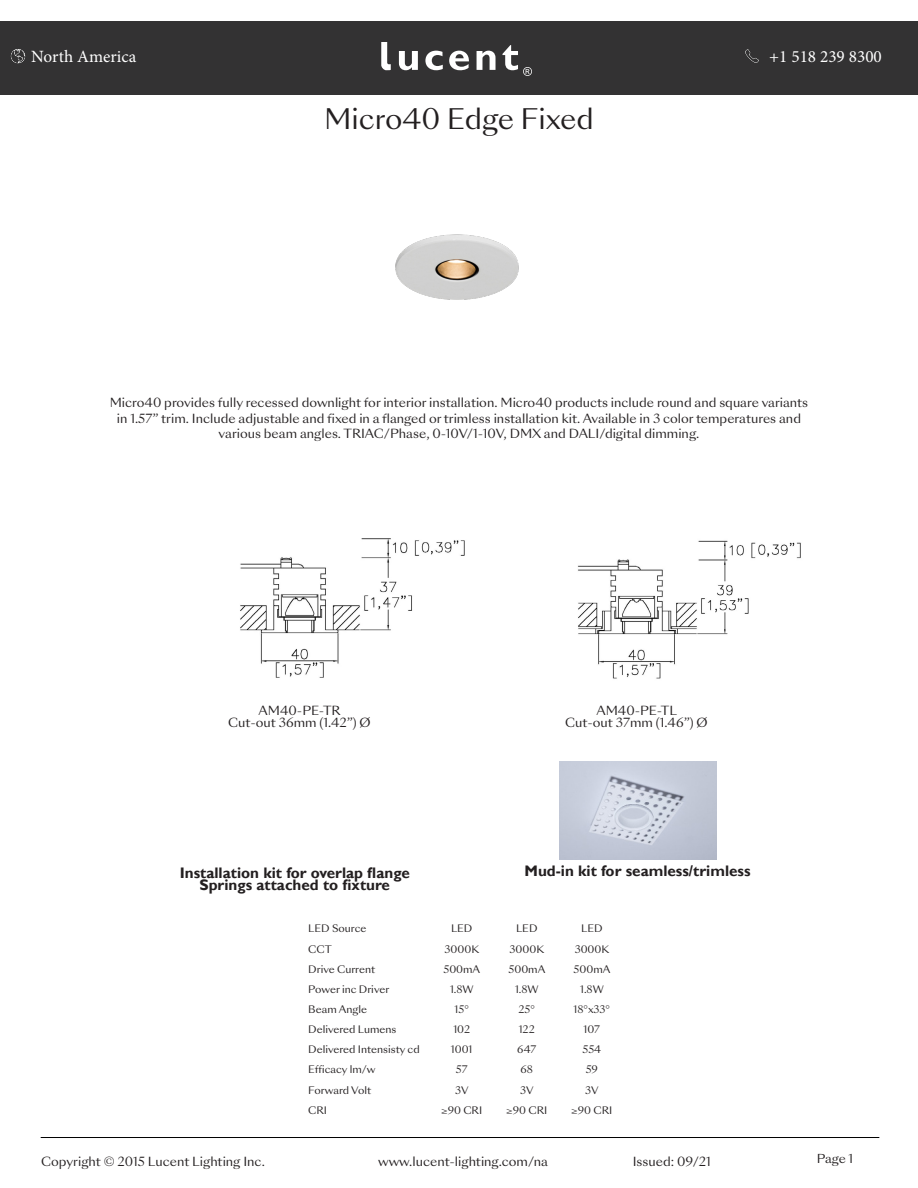
<style>
.page{position:relative;width:918px;height:1188px;background:#fff}
.page>*{position:absolute;margin:0;border:0;box-sizing:border-box;transform-origin:0 0}
.t1{font:27.45px "Sang Bleu Sunrise";color:#231f20}
.t2{font:17.25px "Minion Pro";color:#fff}
.t3{font:700 15.3px "Gill Sans";color:#231f20}
.bullet_points{font:12.15px/15.3px "Sang Bleu Sunrise";color:#231f20;text-align:center}
.bullet_point{font:12.15px "Sang Bleu Sunrise";color:#231f20}
.t4{font:12px "Sang Bleu Sunrise";color:#231f20}
.t5{font:10.05px "Sang Bleu Sunrise";color:#231f20}
</style>
<div class="page">
<hr style="left:41px;top:1137px;width:838px;height:1px;background:#000">
<div style="left:0;top:21px;width:918px;height:74px;background:#333233"></div>
<svg style="left:399px;top:51px;width:19px;height:19px"></svg>
<svg style="left:425px;top:51px;width:18px;height:19px"></svg>
<svg style="left:449px;top:51px;width:20px;height:19px"></svg>
<svg style="left:477px;top:51px;width:19px;height:19px"></svg>
<svg style="left:381px;top:42px;width:10px;height:28px"></svg>
<svg style="left:502px;top:45px;width:30px;height:30px"></svg>
<img style="left:11px;top:49px;width:14px;height:14px">
<img style="left:745px;top:49px;width:14px;height:14px">
<img style="left:240px;top:538px;width:225px;height:140px">
<img style="left:578px;top:540px;width:223px;height:139px">
<img style="left:559px;top:761px;width:157px;height:98px">
<img style="left:395px;top:234px;width:124px;height:66px">
<h2 class="t2" style="left:31px;top:45px;width:107px">North America</h2>
<h2 class="t2" style="left:769px;top:45px;width:114px">+1 518 239 8300</h2>
<p class="t1" style="left:324px;top:100px;width:271px">Micro40 Edge Fixed</p>
<p class="bullet_points" style="left:110px;top:396px;width:700px">Micro40 provides fully recessed downlight for interior installation. Micro40 products include round and square variants in 1.57” trim. Include adjustable and fixed in a flanged or trimless installation kit. Available in 3 color temperatures and various beam angles. TRIAC/Phase, 0-10V/1-10V, DMX and DALI/digital dimming.</p>
<p class="bullet_point" style="left:259px;top:702px;width:84px">AM40-PE-TR</p>
<p class="bullet_point" style="left:228px;top:715px;width:144px">Cut-out 36mm (1.42”) Ø</p>
<p class="t3" style="left:180px;top:863px;width:232px">Installation kit for overlap flange</p>
<p class="t3" style="left:199px;top:876px;width:192px">Springs attached to fixture</p>
<p class="bullet_point" style="left:596px;top:702px;width:82px">AM40-PE-TL</p>
<p class="bullet_point" style="left:565px;top:715px;width:144px">Cut-out 37mm (1.46”) Ø</p>
<p class="t3" style="left:525px;top:861px;width:228px">Mud-in kit for seamless/trimless</p>
<p class="t5" style="left:308px;top:921px;width:60px">LED Source</p>
<p class="t5" style="left:451px;top:921px;width:23px">LED</p>
<p class="t5" style="left:516px;top:921px;width:23px">LED</p>
<p class="t5" style="left:581px;top:921px;width:23px">LED</p>
<p class="t5" style="left:308px;top:942px;width:25px">CCT</p>
<p class="t5" style="left:445px;top:942px;width:36px">3000K</p>
<p class="t5" style="left:510px;top:942px;width:36px">3000K</p>
<p class="t5" style="left:575px;top:942px;width:36px">3000K</p>
<p class="t5" style="left:308px;top:962px;width:68px">Drive Current</p>
<p class="t5" style="left:443px;top:962px;width:38px">500mA</p>
<p class="t5" style="left:509px;top:962px;width:38px">500mA</p>
<p class="t5" style="left:574px;top:962px;width:38px">500mA</p>
<p class="t5" style="left:308px;top:982px;width:83px">Power inc Driver</p>
<p class="t5" style="left:450px;top:982px;width:25px">1.8W</p>
<p class="t5" style="left:515px;top:982px;width:25px">1.8W</p>
<p class="t5" style="left:580px;top:982px;width:25px">1.8W</p>
<p class="t5" style="left:308px;top:1002px;width:60px">Beam Angle</p>
<p class="t5" style="left:455px;top:1002px;width:16px">15°</p>
<p class="t5" style="left:519px;top:1002px;width:18px">25°</p>
<p class="t5" style="left:574px;top:1002px;width:38px">18°x33°</p>
<p class="t5" style="left:308px;top:1022px;width:90px">Delivered Lumens</p>
<p class="t5" style="left:453px;top:1022px;width:18px">102</p>
<p class="t5" style="left:519px;top:1022px;width:17px">122</p>
<p class="t5" style="left:584px;top:1022px;width:18px">107</p>
<p class="t5" style="left:308px;top:1042px;width:113px">Delivered Intensisty cd</p>
<p class="t5" style="left:451px;top:1042px;width:23px">1001</p>
<p class="t5" style="left:517px;top:1042px;width:21px">647</p>
<p class="t5" style="left:582px;top:1042px;width:20px">554</p>
<p class="t5" style="left:308px;top:1062px;width:69px">Efficacy lm/w</p>
<p class="t5" style="left:456px;top:1062px;width:13px">57</p>
<p class="t5" style="left:520px;top:1062px;width:14px">68</p>
<p class="t5" style="left:586px;top:1062px;width:14px">59</p>
<p class="t5" style="left:308px;top:1083px;width:65px">Forward Volt</p>
<p class="t5" style="left:455px;top:1083px;width:15px">3V</p>
<p class="t5" style="left:520px;top:1083px;width:15px">3V</p>
<p class="t5" style="left:585px;top:1083px;width:15px">3V</p>
<p class="t5" style="left:308px;top:1103px;width:20px">CRI</p>
<p class="t5" style="left:441px;top:1103px;width:43px">≥90 CRI</p>
<p class="t5" style="left:506px;top:1103px;width:43px">≥90 CRI</p>
<p class="t5" style="left:571px;top:1103px;width:43px">≥90 CRI</p>
<p class="bullet_points" style="left:41px;top:1154px;width:225px">Copyright © 2015 Lucent Lighting Inc.</p>
<p class="bullet_points" style="left:378px;top:1154px;width:171px">www.lucent-lighting.com/na</p>
<p class="bullet_points" style="left:633px;top:1154px;width:80px">Issued: 09/21</p>
<p class="t4" style="left:817px;top:1151px;width:38px">Page 1</p>
</div>
